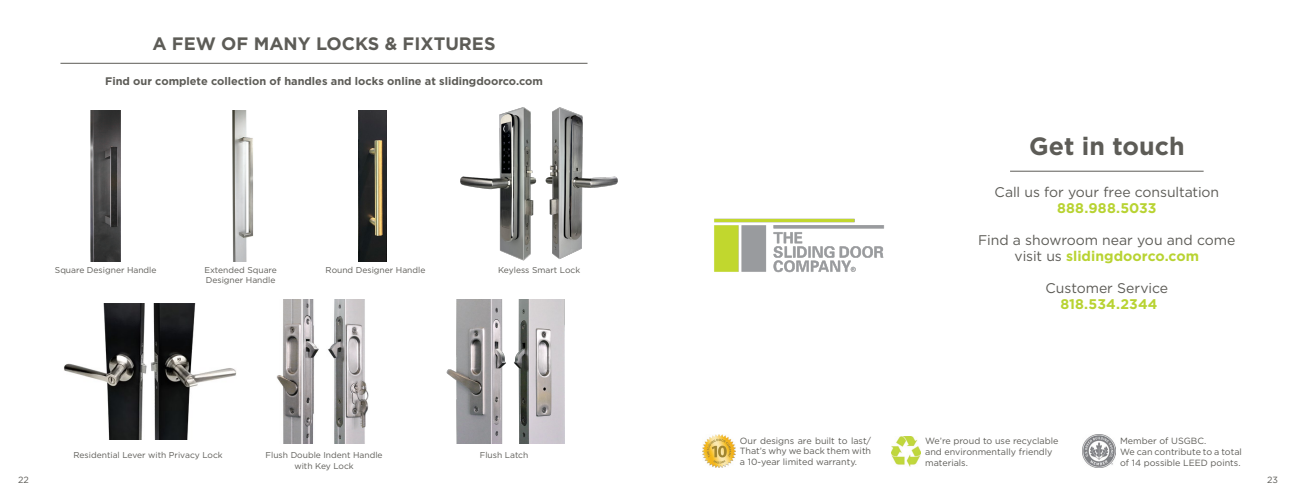
<style>
.page{position:relative;width:1296px;height:504px;background:#fff}
.page>*{position:absolute;margin:0;border:0;box-sizing:border-box;transform-origin:0 0}
.t1{font:700 25px "Gotham";color:#5d5c57}
.t2{font:700 18px "Gotham";color:#5d5c57}
.t3{font:14px/16px "Gotham";letter-spacing:-.005em;color:#5d5c57;text-align:center}
.t4{font:700 14px "Gotham";letter-spacing:.005em;color:#b8d332}
.t5{font:700 11px "Gotham";color:#5d5c57}
.t6{font:9px/10.8px "Gotham";color:#5d5c57}
.t7{font:8.5px/10.2px "Gotham";color:#5d5c57}
.s1{font-weight:700;color:#b8d332}
</style>
<div class="page">
<hr style="left:60px;top:63px;width:528px;height:1px;background:#5d5c57">
<img style="left:277px;top:300px;width:92px;height:143px">
<img style="left:714px;top:218px;width:170px;height:55px">
<hr style="left:1010px;top:171px;width:194px;height:1px;background:#5d5c57">
<img style="left:891px;top:436px;width:30px;height:30px">
<img style="left:1082px;top:435px;width:33px;height:33px">
<img style="left:91px;top:110px;width:30px;height:152px">
<img style="left:233px;top:110px;width:20px;height:151px">
<img style="left:460px;top:107px;width:158px;height:154px">
<img style="left:359px;top:110px;width:27px;height:151px">
<img style="left:702px;top:435px;width:33px;height:33px">
<img style="left:64px;top:304px;width:172px;height:136px">
<img style="left:447px;top:300px;width:118px;height:143px">
<p class="t2" style="left:152px;top:32px;width:345px">A FEW OF MANY LOCKS &amp; FIXTURES</p>
<p class="t5" style="left:105px;top:74px;width:439px">Find our complete collection of handles and locks online at slidingdoorco.com</p>
<p class="t7" style="left:55px;top:264px;width:103px">Square Designer Handle</p>
<p class="t7" style="left:204px;top:264px;width:74px">Extended Square<br>Designer Handle</p>
<p class="t7" style="left:326px;top:264px;width:101px">Round Designer Handle</p>
<p class="t7" style="left:498px;top:264px;width:84px">Keyless Smart Lock</p>
<p class="t7" style="left:74px;top:450px;width:151px">Residential Lever with Privacy Lock</p>
<p class="t7" style="left:266px;top:450px;width:119px">Flush Double Indent Handle</p>
<p class="t7" style="left:294px;top:460px;width:61px">with Key Lock</p>
<p class="t7" style="left:480px;top:450px;width:50px">Flush Latch</p>
<p class="t6" style="left:740px;top:435px;width:133px;text-align:justify">Our designs are built to last/ That’s why we back them with a 10-year limited warranty.</p>
<p class="t1" style="left:1029px;top:130px;width:157px">Get in touch</p>
<p class="t3" style="left:994px;top:184px;width:226px">Call us for your free consultation<br><span class="s1">888.988.5033</span></p>
<p class="t3" style="left:978px;top:232px;width:259px">Find a showroom near you and come visit us <span class="s1">slidingdoorco.com</span></p>
<p class="t3" style="left:1046px;top:280px;width:124px">Customer Service</p>
<p class="t4" style="left:1060px;top:295px;width:99px">818.534.2344</p>
<p class="t6" style="left:925px;top:435px;width:135px">We’re proud to use recyclable and environmentally friendly materials.</p>
<p class="t6" style="left:1120px;top:435px;width:88px">Member of USGBC.</p>
<p class="t6" style="left:1120px;top:446px;width:123px">We can contribute to a total of 14 possible LEED points.</p>
<p class="t6" style="left:18px;top:474px;width:12px">22</p>
<p class="t6" style="left:1267px;top:474px;width:12px">23</p>
</div>
